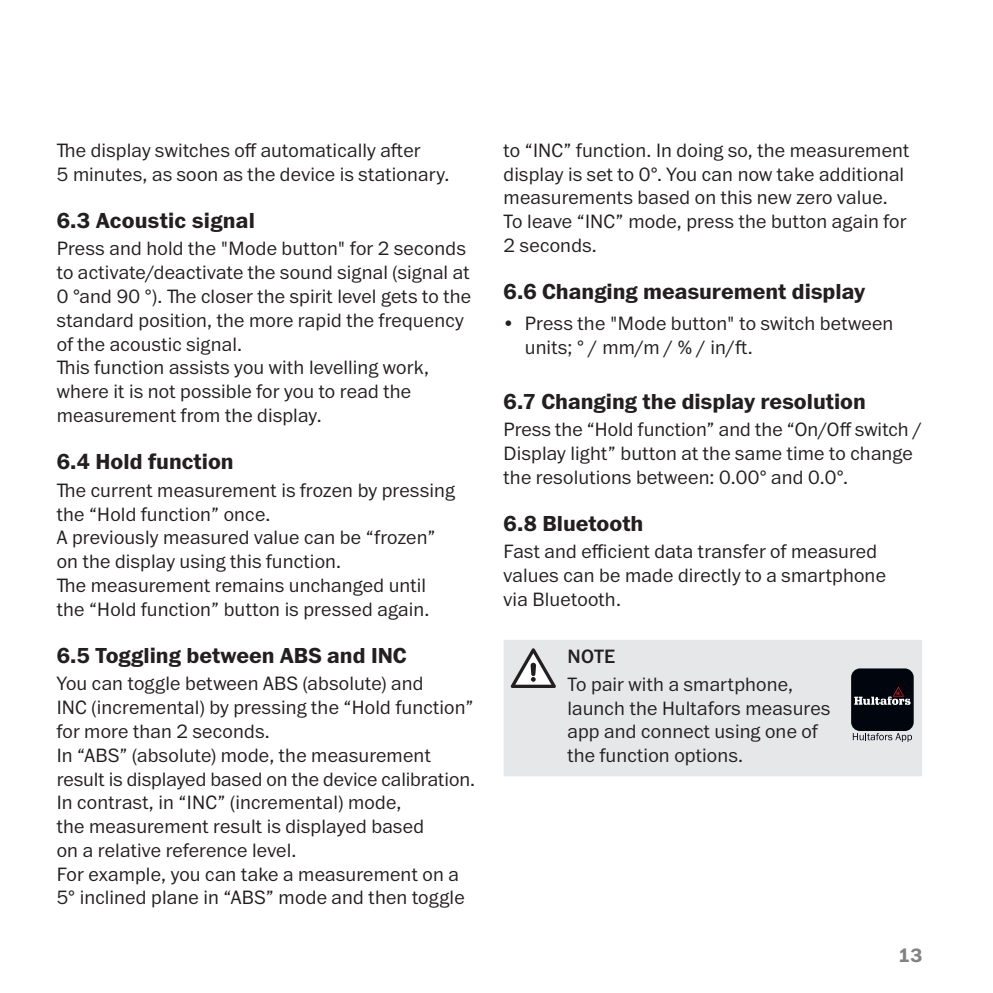
<style>
.page{position:relative;width:993px;height:993px;background:#fff}
.page>*{position:absolute;margin:0;border:0;box-sizing:border-box;transform-origin:0 0}
.Head_4{font:700 22.5px "Franklin ITC Pro";color:#231f20}
.Body{font:300 20px/23.8px "Franklin ITC Pro";letter-spacing:.01em;color:#231f20}
.Head_4-2{font:500 20px "Franklin ITC Pro";color:#231f20}
.t1{font:700 20px "Franklin ITC Pro";color:#808285}
</style>
<div class="page">
<div style="left:503px;top:640px;width:418px;height:136px;background:#e6e7e9"></div>
<svg style="left:510px;top:648px;width:45px;height:39px"></svg>
<div style="left:850px;top:668px;width:63px;height:62px;background:#01060e;border-radius:9px"></div>
<svg style="left:854px;top:686px;width:56px;height:18px"></svg>
<svg style="left:852px;top:732px;width:59px;height:9px"></svg>
<p class="Body" style="left:57px;top:139px;width:394px">The display switches off automatically after<br>5 minutes, as soon as the device is stationary.</p>
<p class="Head_4" style="left:57px;top:207px;width:200px">6.3 Acoustic signal</p>
<p class="Body" style="left:57px;top:237px;width:415px">Press and hold the "Mode button" for 2 seconds to activate/deactivate the sound signal (signal at 0 °and 90 °). The closer the spirit level gets to the standard position, the more rapid the frequency of the acoustic signal.</p>
<p class="Body" style="left:57px;top:356px;width:373px">This function assists you with levelling work, where it is not possible for you to read the measurement from the display.</p>
<p class="Head_4" style="left:57px;top:449px;width:178px">6.4 Hold function</p>
<p class="Body" style="left:57px;top:478px;width:399px">The current measurement is frozen by pressing the “Hold function” once.</p>
<p class="Body" style="left:57px;top:526px;width:380px">A previously measured value can be “frozen” on the display using this function.</p>
<p class="Body" style="left:57px;top:573px;width:374px">The measurement remains unchanged until the “Hold function” button is pressed again.</p>
<p class="Head_4" style="left:57px;top:642px;width:351px">6.5 Toggling between ABS and INC</p>
<p class="Body" style="left:57px;top:672px;width:418px">You can toggle between ABS (absolute) and<br>INC (incremental) by pressing the “Hold function” for more than 2 seconds.</p>
<p class="Body" style="left:57px;top:743px;width:420px">In “ABS” (absolute) mode, the measurement result is displayed based on the device calibration.</p>
<p class="Body" style="left:57px;top:791px;width:369px">In contrast, in “INC” (incremental) mode, the measurement result is displayed based on a relative reference level.</p>
<p class="Body" style="left:57px;top:862px;width:409px">For example, you can take a measurement on a<br>5° inclined plane in “ABS” mode and then toggle</p>
<p class="Body" style="left:503px;top:139px;width:407px">to “INC” function. In doing so, the measurement display is set to 0°. You can now take additional measurements based on this new zero value.<br>To leave “INC” mode, press the button again for 2 seconds.</p>
<p class="Head_4" style="left:503px;top:279px;width:363px">6.6 Changing measurement display</p>
<p class="Body" style="left:524px;top:312px;width:370px;text-indent:-21px">• Press the "Mode button" to switch between units; ° / mm/m / % / in/ft.</p>
<p class="Head_4" style="left:503px;top:388px;width:364px">6.7 Changing the display resolution</p>
<p class="Body" style="left:503px;top:418px;width:420px">Press the “Hold function” and the “On/Off switch /<br>Display light” button at the same time to change the resolutions between: 0.00° and 0.0°.</p>
<p class="Head_4" style="left:503px;top:510px;width:141px">6.8 Bluetooth</p>
<p class="Body" style="left:503px;top:540px;width:384px">Fast and efficient data transfer of measured values can be made directly to a smartphone via Bluetooth.</p>
<p class="Head_4-2" style="left:567px;top:645px;width:50px">NOTE</p>
<p class="Body" style="left:567px;top:672px;width:264px">To pair with a smartphone, launch the Hultafors measures app and connect using one of the function options.</p>
<p class="t1" style="left:898px;top:943px;width:25px">13</p>
</div>
